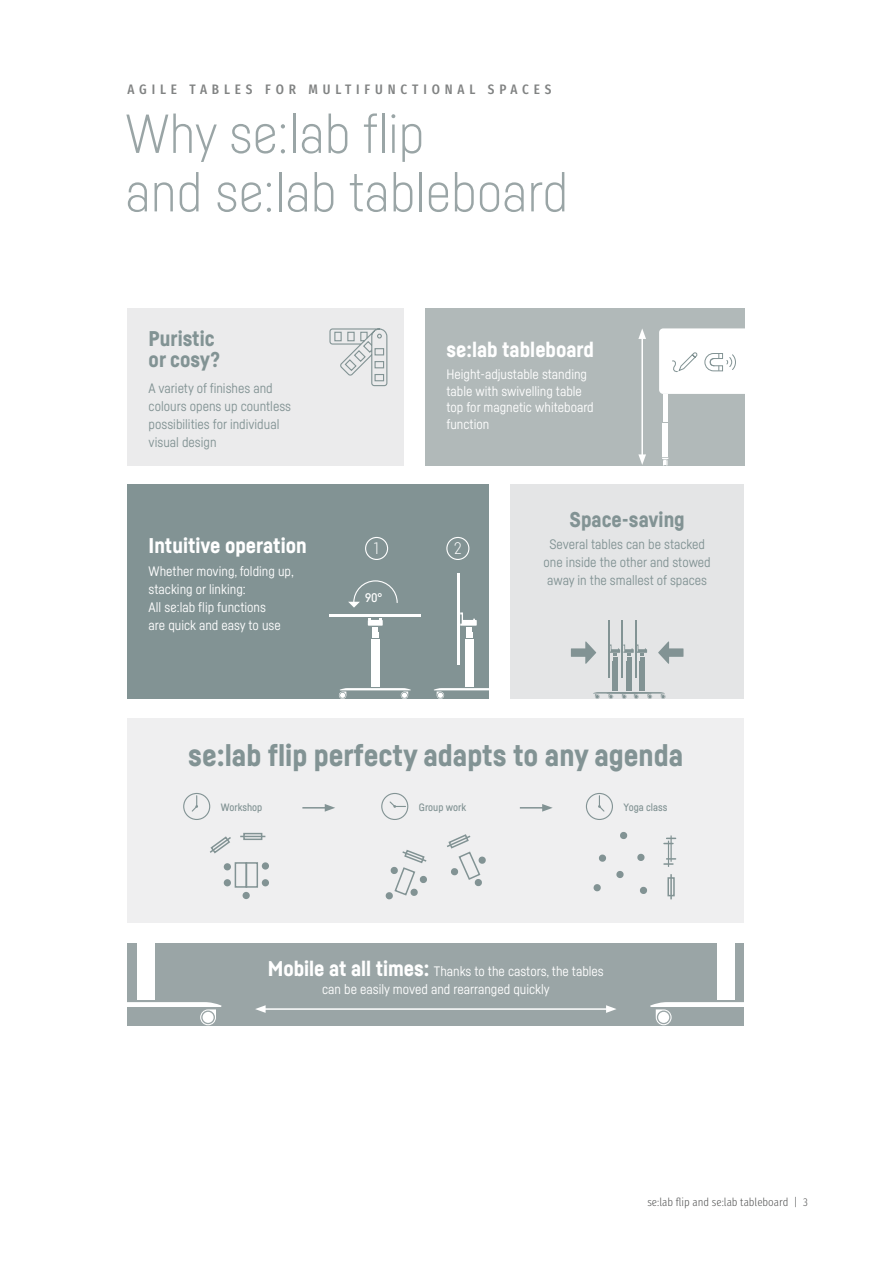
<style>
.page{position:relative;width:893px;height:1263px;background:#fff}
.page>*{position:absolute;margin:0;border:0;box-sizing:border-box;transform-origin:0 0}
.t1{font:300 54px/58.5px "Sedus Sans";color:#9aa5a6}
.t2{font:900 30px "Sedus Sans";color:#829394}
.t3{font:900 21px "Sedus Sans";color:#fff}
.t4{font:900 21px/21px "Sedus Sans";color:#829394}
.t5{font:300 16.35px "Sedus Sans";color:#fff}
.t6{font:13.5px/18px "Sedus Sans";color:#fff}
.t7{font:13.5px/18px "Sedus Sans";color:#829394;text-align:center}
.t8{font:700 13.5px "Sedus Text Condensed";letter-spacing:.36em;color:#818383}
.t9{font:500 12.3px "Sedus Sans";color:#fff}
.t10{font:300 11.25px "Sedus Text Condensed";color:#535454}
.t11{font:500 10.5px "Sedus Sans";color:#829394}
.s1{font-weight:900;font-size:21px}
</style>
<div class="page">
<div style="left:425px;top:308px;width:319px;height:157px;background:#b1b9b9"></div>
<div style="left:662px;top:423px;width:6px;height:34px;background:#fff"></div>
<div style="left:663px;top:395px;width:5px;height:27px;background:#fff"></div>
<svg style="left:662px;top:458px;width:6px;height:7px"></svg>
<div style="left:128px;top:484px;width:361px;height:215px;background:#829394"></div>
<div style="left:128px;top:943px;width:616px;height:82px;background:#9aa5a6"></div>
<div style="left:510px;top:484px;width:234px;height:215px;background:#e4e5e6"></div>
<div style="left:128px;top:718px;width:616px;height:205px;background:#efeff0"></div>
<div style="left:128px;top:308px;width:276px;height:157px;background:#ebebec"></div>
<div style="left:235px;top:862px;width:12px;height:26px;border:2px solid #829394"></div>
<div style="left:245px;top:862px;width:13px;height:26px;border:2px solid #829394"></div>
<div style="left:243px;top:833px;width:19px;height:7px;border:2px solid #829394"></div>
<svg style="left:240px;top:836px;width:25px;height:1px"></svg>
<svg style="left:210px;top:836px;width:21px;height:18px"></svg>
<div style="left:262px;top:862px;width:7px;height:7px;background:#829394;border-radius:50%"></div>
<div style="left:243px;top:892px;width:7px;height:7px;background:#829394;border-radius:50%"></div>
<div style="left:224px;top:863px;width:7px;height:7px;background:#829394;border-radius:50%"></div>
<div style="left:224px;top:879px;width:7px;height:7px;background:#829394;border-radius:50%"></div>
<div style="left:262px;top:879px;width:7px;height:7px;background:#829394;border-radius:50%"></div>
<svg style="left:385px;top:850px;width:42px;height:50px"></svg>
<svg style="left:447px;top:834px;width:39px;height:53px"></svg>
<svg style="left:302px;top:804px;width:33px;height:8px"></svg>
<svg style="left:520px;top:804px;width:33px;height:8px"></svg>
<div style="left:183px;top:793px;width:27px;height:27px;border:1px solid #829394;border-radius:50%"></div>
<svg style="left:191px;top:796px;width:7px;height:16px"></svg>
<div style="left:381px;top:793px;width:27px;height:27px;border:1px solid #829394;border-radius:50%"></div>
<svg style="left:389px;top:801px;width:16px;height:7px"></svg>
<div style="left:586px;top:793px;width:27px;height:27px;border:1px solid #829394;border-radius:50%"></div>
<svg style="left:598px;top:796px;width:7px;height:16px"></svg>
<div style="left:667px;top:877px;width:8px;height:19px;border:2px solid #829394"></div>
<hr style="left:670px;top:874px;width:2px;height:25px;background:#829394">
<svg style="left:637px;top:853px;width:8px;height:8px"></svg>
<svg style="left:599px;top:854px;width:7px;height:8px"></svg>
<svg style="left:620px;top:832px;width:8px;height:7px"></svg>
<svg style="left:616px;top:871px;width:8px;height:7px"></svg>
<svg style="left:593px;top:884px;width:8px;height:8px"></svg>
<svg style="left:640px;top:886px;width:7px;height:8px"></svg>
<hr style="left:670px;top:835px;width:2px;height:27px;background:#829394">
<svg style="left:664px;top:838px;width:12px;height:29px"></svg>
<svg style="left:659px;top:328px;width:85px;height:66px;background:#f9fafa"></svg>
<div style="left:365px;top:537px;width:23px;height:23px;border:1px solid #fff;border-radius:50%"></div>
<div style="left:446px;top:537px;width:23px;height:23px;border:1px solid #fff;border-radius:50%"></div>
<hr style="left:641px;top:337px;width:2px;height:120px;background:#fff">
<svg style="left:638px;top:454px;width:8px;height:11px"></svg>
<svg style="left:638px;top:329px;width:8px;height:10px"></svg>
<svg style="left:329px;top:328px;width:59px;height:59px"></svg>
<hr style="left:329px;top:615px;width:92px;height:2px;background:#fff">
<div style="left:371px;top:639px;width:8px;height:48px;background:#fff"></div>
<div style="left:372px;top:632px;width:7px;height:6px;background:#fff"></div>
<svg style="left:372px;top:627px;width:6px;height:4px"></svg>
<div style="left:368px;top:620px;width:15px;height:6px;background:#fff"></div>
<svg style="left:339px;top:688px;width:72px;height:11px"></svg>
<div style="left:465px;top:639px;width:8px;height:48px;background:#fff"></div>
<div style="left:466px;top:632px;width:7px;height:6px;background:#fff"></div>
<hr style="left:457px;top:573px;width:3px;height:92px;background:#fff">
<svg style="left:460px;top:612px;width:17px;height:19px"></svg>
<svg style="left:434px;top:688px;width:55px;height:11px"></svg>
<svg style="left:348px;top:580px;width:50px;height:28px"></svg>
<div style="left:640px;top:661px;width:5px;height:30px;background:#829394"></div>
<hr style="left:635px;top:620px;width:1px;height:57px;background:#829394">
<div style="left:613px;top:661px;width:5px;height:30px;background:#829394"></div>
<hr style="left:608px;top:620px;width:1px;height:57px;background:#829394">
<div style="left:627px;top:661px;width:5px;height:30px;background:#829394"></div>
<hr style="left:622px;top:620px;width:1px;height:57px;background:#829394">
<svg style="left:610px;top:644px;width:37px;height:17px"></svg>
<svg style="left:593px;top:692px;width:72px;height:7px"></svg>
<svg style="left:571px;top:641px;width:25px;height:23px"></svg>
<svg style="left:658px;top:641px;width:25px;height:23px"></svg>
<div style="left:137px;top:938px;width:17px;height:62px;background:#fff"></div>
<svg style="left:128px;top:1002px;width:93px;height:23px"></svg>
<div style="left:203px;top:1012px;width:11px;height:11px;background:#fff;border-radius:50%"></div>
<div style="left:717px;top:938px;width:17px;height:62px;background:#fff"></div>
<svg style="left:650px;top:1002px;width:94px;height:23px"></svg>
<div style="left:658px;top:1012px;width:11px;height:11px;background:#fff;border-radius:50%"></div>
<hr style="left:263px;top:1008px;width:345px;height:2px;background:#fff">
<svg style="left:255px;top:1005px;width:11px;height:8px"></svg>
<svg style="left:606px;top:1005px;width:10px;height:8px"></svg>
<p class="t8" style="left:128px;top:77px;width:425px">AGILE TABLES FOR MULTIFUNCTIONAL SPACES</p>
<h1 class="t1" style="left:125px;top:103px;width:444px">Why se:lab flip<br>and se:lab tableboard</h1>
<h3 class="t4" style="left:149px;top:327px;width:73px">Puristic or cosy?</h3>
<p class="t7" style="left:149px;top:378px;width:144px;text-align:left">A variety of finishes and colours opens up countless possibilities for individual visual design</p>
<h3 class="t3" style="left:149px;top:532px;width:160px">Intuitive operation</h3>
<p class="t6" style="left:149px;top:561px;width:147px">Whether moving, folding up, stacking or linking:<br>All se:lab flip functions<br>are quick and easy to use</p>
<h3 class="t3" style="left:446px;top:337px;width:149px">se:lab tableboard</h3>
<p class="t6" style="left:446px;top:366px;width:149px;line-height:16.5px">Height-adjustable standing table with swivelling table top for magnetic whiteboard function</p>
<p class="t5" style="left:374px;top:539px;width:6px">1</p>
<p class="t5" style="left:454px;top:539px;width:9px">2</p>
<p class="t9" style="left:365px;top:590px;width:19px">90°</p>
<h3 class="t4" style="left:570px;top:509px;width:117px">Space-saving</h3>
<p class="t7" style="left:544px;top:535px;width:169px">Several tables can be stacked one inside the other and stowed away in the smallest of spaces</p>
<h2 class="t2" style="left:188px;top:737px;width:496px">se:lab flip perfecty adapts to any agenda</h2>
<p class="t11" style="left:221px;top:801px;width:43px">Workshop</p>
<p class="t11" style="left:419px;top:801px;width:49px">Group work</p>
<p class="t11" style="left:624px;top:801px;width:45px">Yoga class</p>
<p class="t6" style="left:268px;top:962px;width:337px;text-align:center"><span class="s1">Mobile at all times:</span> Thanks to the castors, the tables can be easily moved and rearranged quickly</p>
<p class="t10" style="left:647px;top:1192px;width:162px">se:lab flip and se:lab tableboard | 3</p>
</div>
